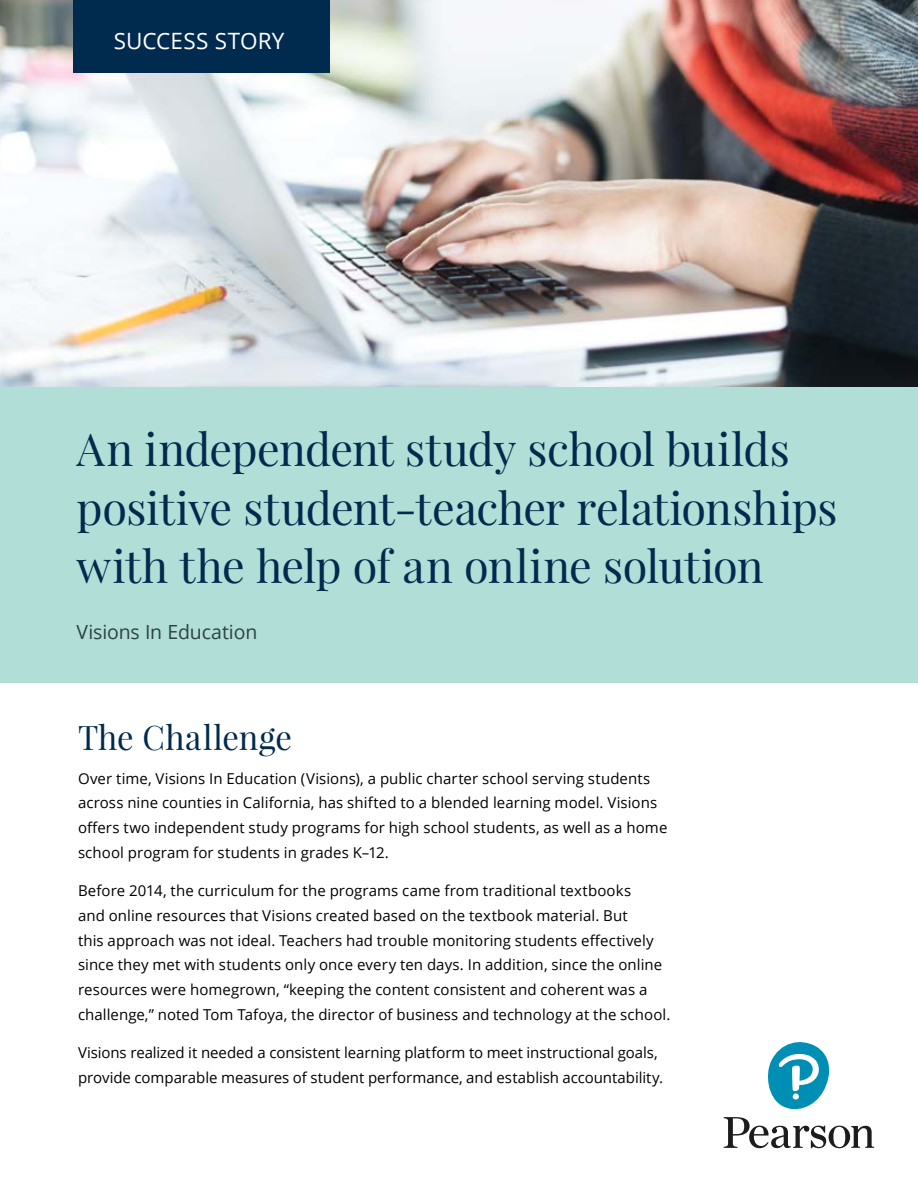
<style>
.page{position:relative;width:918px;height:1188px;background:#fff}
.page>*{position:absolute;margin:0;border:0;box-sizing:border-box;transform-origin:0 0}
.t1{font:45px/58.5px "Playfair Display";letter-spacing:-.01em;color:#002a4e}
.t2{font:33.75px "Playfair Display";letter-spacing:.005em;color:#002a4e}
.t3{font:22.5px "Open Sans";letter-spacing:.005em;color:#fff}
.t4{font:19.5px "Open Sans";letter-spacing:-.005em;color:#2d4245}
.t5{font:15px/24.8px "Open Sans";letter-spacing:.005em;color:#000}
</style>
<div class="page">
<img style="left:0;top:0;width:918px;height:387px">
<div style="left:0;top:387px;width:918px;height:296px;background:#b1ded6"></div>
<div style="left:74px;top:0;width:256px;height:73px;background:#002a4e"></div>
<svg style="left:724px;top:1042px;width:150px;height:106px"></svg>
<h3 class="t3" style="left:114px;top:25px;width:172px">SUCCESS STORY</h3>
<h1 class="t1" style="left:76px;top:420px;width:763px">An independent study school builds positive student-teacher relationships with the help of an online solution</h1>
<h3 class="t4" style="left:76px;top:618px;width:182px">Visions In Education</h3>
<h2 class="t2" style="left:78px;top:716px;width:216px">The Challenge</h2>
<p class="t5" style="left:78px;top:765px;width:591px">Over time, Visions In Education (Visions), a public charter school serving students across nine counties in California, has shifted to a blended learning model. Visions offers two independent study programs for high school students, as well as a home school program for students in grades K–12.</p>
<p class="t5" style="left:78px;top:878px;width:594px">Before 2014, the curriculum for the programs came from traditional textbooks<br>and online resources that Visions created based on the textbook material. But<br>this approach was not ideal. Teachers had trouble monitoring students effectively since they met with students only once every ten days. In addition, since the online resources were homegrown, “keeping the content consistent and coherent was a challenge,” noted Tom Tafoya, the director of business and technology at the school.</p>
<p class="t5" style="left:78px;top:1040px;width:587px">Visions realized it needed a consistent learning platform to meet instructional goals, provide comparable measures of student performance, and establish accountability.</p>
</div>
